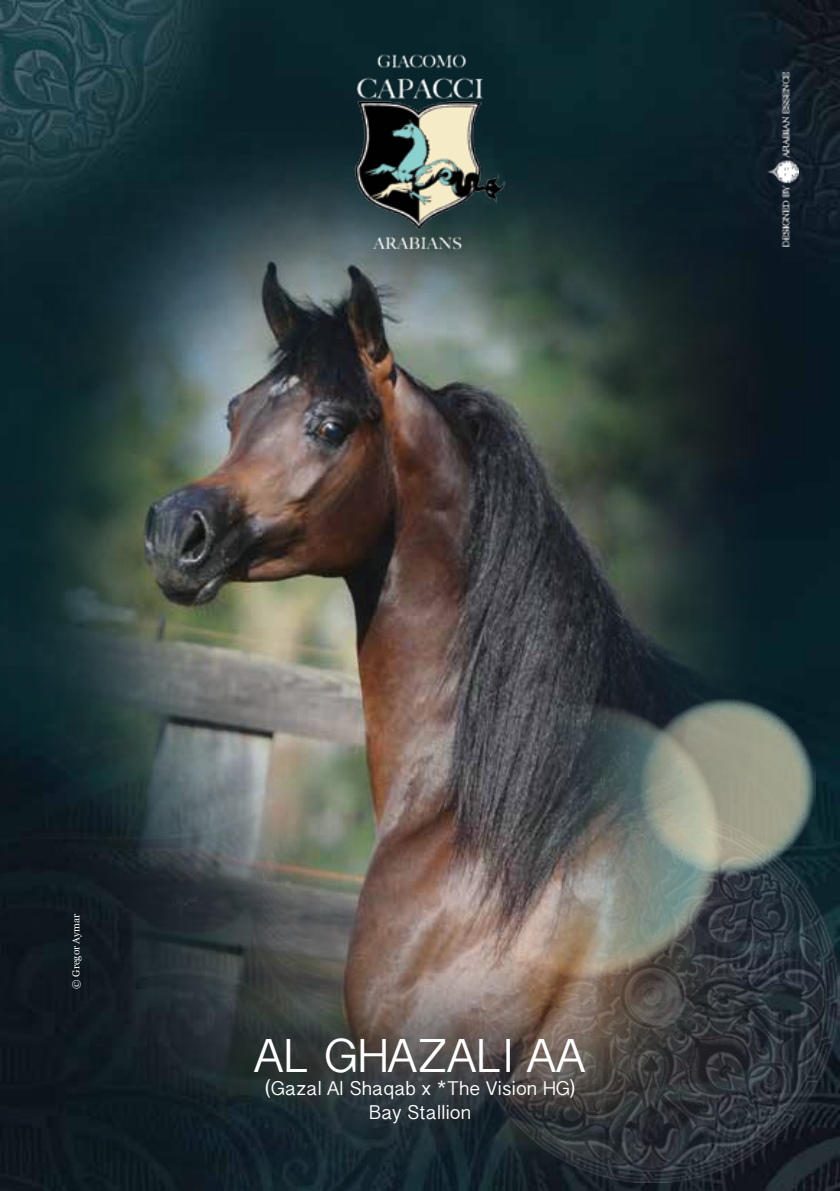
<style>
.page{position:relative;width:840px;height:1191px;background:#fff}
.page>*{position:absolute;margin:0;border:0;box-sizing:border-box;transform-origin:0 0}
.t1{font:48px "Malayalam Sangam MN";color:#fff}
.t2{font:20px/24px "Malayalam Sangam MN";color:#fff;text-align:center}
.t3{font:10px "Georgia";color:#fff}
</style>
<div class="page">
<img style="left:0;top:0;width:839px;height:1191px">
<img style="left:767px;top:808px;width:72px;height:374px">
<img style="left:767px;top:697px;width:47px;height:177px">
<img style="left:0;top:121px;width:767px;height:1070px">
<img style="left:323px;top:44px;width:193px;height:214px">
<img style="left:767px;top:72px;width:31px;height:174px">
<p class="t3" style="left:69px;top:988px;width:76px;rotate:-90deg">© Gregor Aymar</p>
<h1 class="t1" style="left:254px;top:1031px;width:332px">Al Ghazali AA</h1>
<p class="t2" style="left:264px;top:1079px;width:312px">(Gazal Al Shaqab x *The Vision HG)<br>Bay Stallion</p>
</div>
